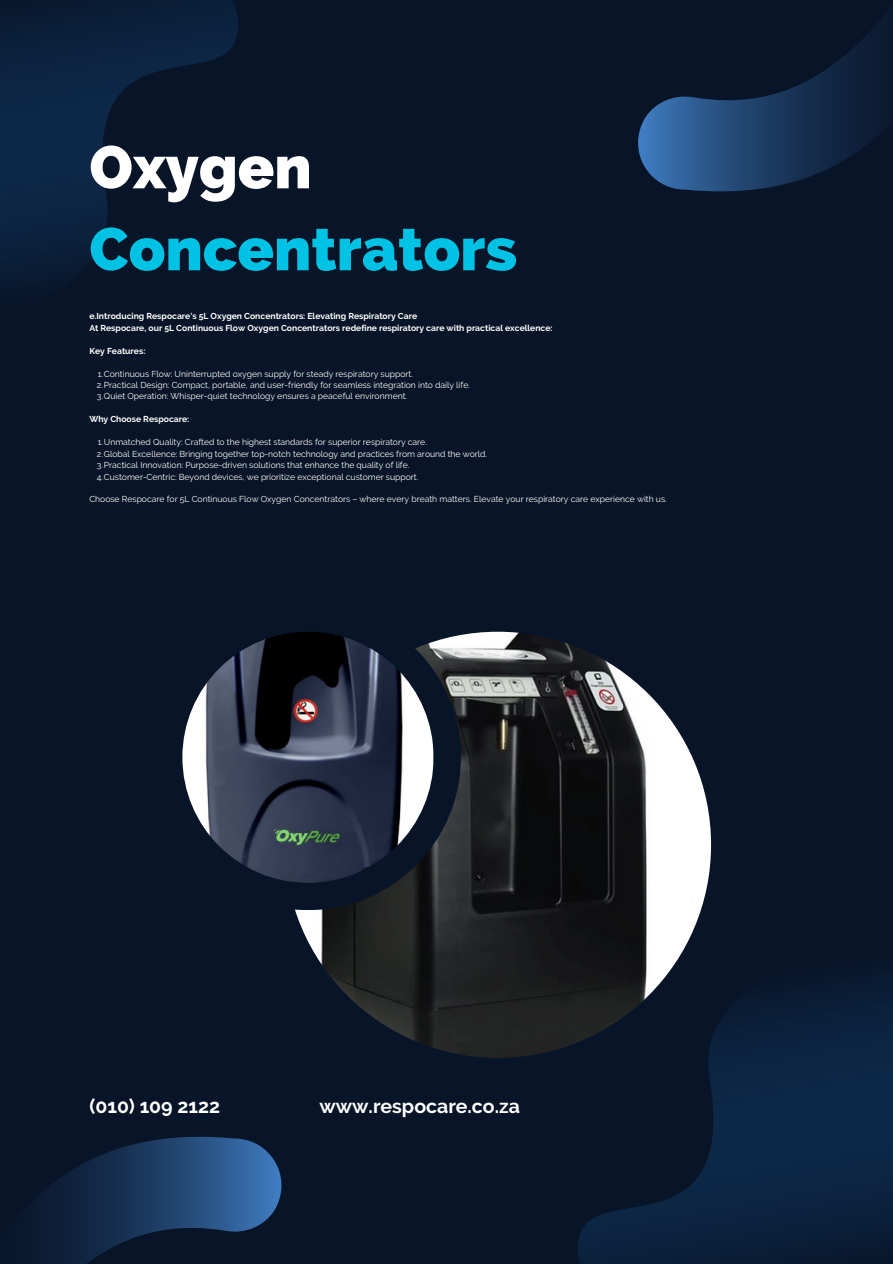
<style>
.page{position:relative;width:893px;height:1264px;background:#fff}
.page>*{position:absolute;margin:0;border:0;box-sizing:border-box;transform-origin:0 0}
.t1{font:800 60px "Raleway";color:#00c2e4}
.t2{font:800 60px "Raleway";color:#fff}
.t3{font:700 19.5px "Raleway";color:#fff}
.t4{font:8.55px "Raleway";color:#fff}
.t5{font:700 8.55px "Raleway";color:#fff}
</style>
<div class="page">
<div style="left:0;top:0;width:892px;height:1263px;background:#081427"></div>
<svg style="left:561px;top:920px;width:331px;height:343px"></svg>
<img style="left:285px;top:631px;width:426px;height:426px;border-radius:50%">
<div style="left:155px;top:604px;width:306px;height:306px;background:#081427;border-radius:50%"></div>
<img style="left:182px;top:631px;width:251px;height:251px;border-radius:50%">
<svg style="left:0;top:0;width:238px;height:284px"></svg>
<svg style="left:638px;top:17px;width:246px;height:175px"></svg>
<svg style="left:36px;top:1136px;width:245px;height:127px"></svg>
<p class="t2" style="left:89px;top:132px;width:224px">Oxygen</p>
<p class="t1" style="left:89px;top:214px;width:429px">Concentrators</p>
<p class="t5" style="left:89px;top:311px;width:329px">e.Introducing Respocare's 5L Oxygen Concentrators: Elevating Respiratory Care</p>
<p class="t5" style="left:89px;top:323px;width:465px">At Respocare, our 5L Continuous Flow Oxygen Concentrators redefine respiratory care with practical excellence:</p>
<p class="t5" style="left:89px;top:345px;width:58px">Key Features:</p>
<p class="t4" style="left:98px;top:368px;width:317px">1.Continuous Flow: Uninterrupted oxygen supply for steady respiratory support.</p>
<p class="t4" style="left:97px;top:380px;width:374px">2.Practical Design: Compact, portable, and user-friendly for seamless integration into daily life.</p>
<p class="t4" style="left:97px;top:391px;width:312px">3.Quiet Operation: Whisper-quiet technology ensures a peaceful environment.</p>
<p class="t5" style="left:89px;top:414px;width:102px">Why Choose Respocare:</p>
<p class="t4" style="left:98px;top:437px;width:330px">1.Unmatched Quality: Crafted to the highest standards for superior respiratory care.</p>
<p class="t4" style="left:97px;top:448px;width:392px">2.Global Excellence: Bringing together top-notch technology and practices from around the world.</p>
<p class="t4" style="left:97px;top:460px;width:314px">3.Practical Innovation: Purpose-driven solutions that enhance the quality of life.</p>
<p class="t4" style="left:97px;top:471px;width:323px">4.Customer-Centric: Beyond devices, we prioritize exceptional customer support.</p>
<p class="t4" style="left:89px;top:494px;width:579px">Choose Respocare for 5L Continuous Flow Oxygen Concentrators – where every breath matters. Elevate your respiratory care experience with us.</p>
<p class="t3" style="left:89px;top:1094px;width:132px">(010) 109 2122</p>
<p class="t3" style="left:319px;top:1094px;width:202px">www.respocare.co.za</p>
</div>
